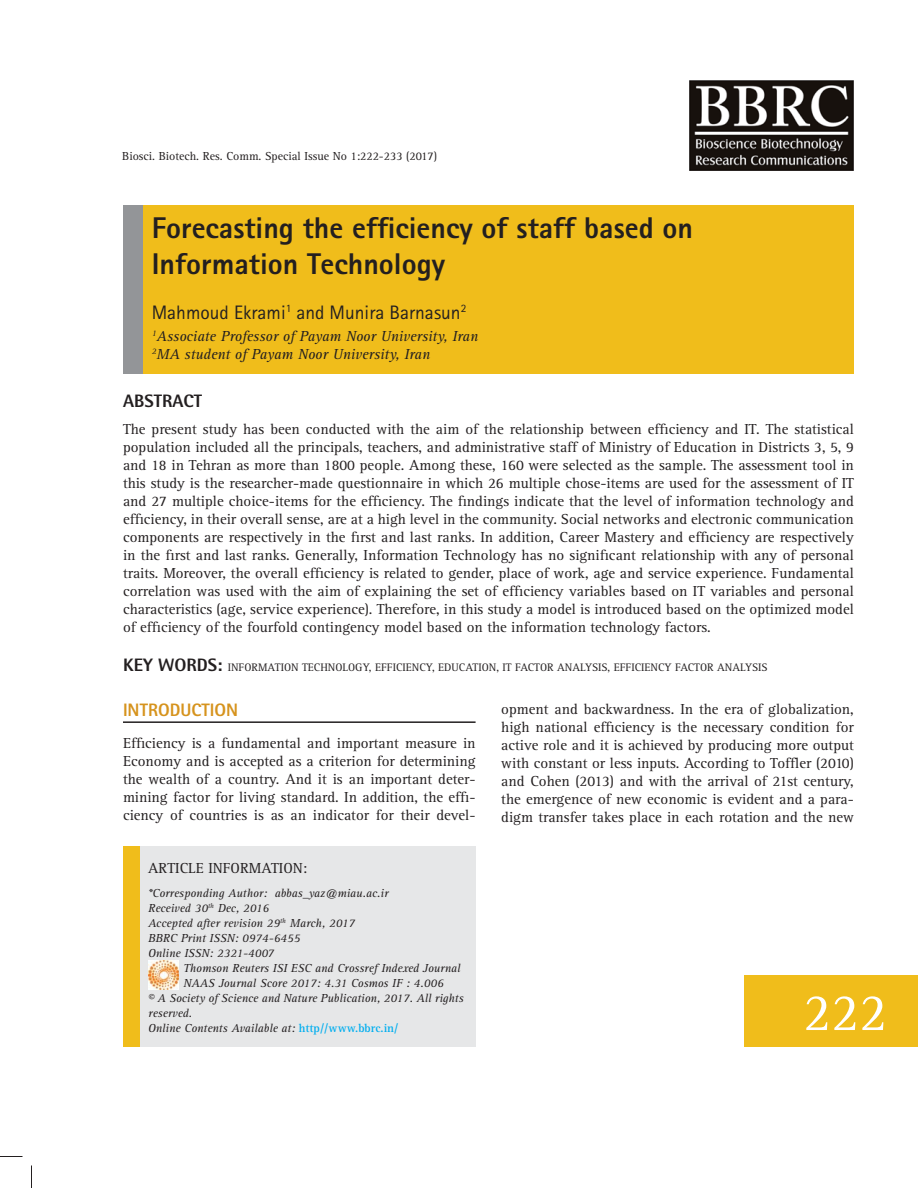
<style>
.page{position:relative;width:918px;height:1188px;background:#fff}
.page>*{position:absolute;margin:0;border:0;box-sizing:border-box;transform-origin:0 0}
.t1{font:54px "Rotis Serif Std";color:#fff}
.t2{font:800 30px/36px "Rotis Sans Serif Std";color:#231f20}
.t3{font:19.5px "Rotis Sans Serif Std";color:#231f20}
.t4{font:800 18px "Rotis Sans Serif Std";color:#d6931d}
.t5{font:800 18px "Rotis Semi Sans Std";color:#231f20}
.t6{font:15px/18px "Rotis Serif Std";color:#231f20;text-align:justify}
.t7{font:italic 15px/18px "Rotis Serif Std";color:#231f20}
.t8{font:italic 12px/15px "Rotis Serif Std";color:#231f20}
.t9{font:12px "Rotis Serif Std";color:#231f20}
.t10{font:11.25px "Rotis Serif Std";color:#231f20}
.s1{font-family:"Rotis Semi Sans Std";font-weight:800;font-size:18px}
.s2{font-weight:700;font-style:normal;color:#00aeef}
</style>
<div class="page">
<div style="left:134px;top:205px;width:720px;height:169px;background:#f0bd1b"></div>
<div style="left:123px;top:205px;width:19px;height:169px;background:#939598"></div>
<div style="left:744px;top:975px;width:174px;height:72px;background:#f0bd1b"></div>
<img style="left:689px;top:81px;width:165px;height:90px">
<div style="left:139px;top:846px;width:337px;height:201px;background:#e6e7e8"></div>
<div style="left:123px;top:846px;width:16px;height:201px;background:#f0bd1b"></div>
<img style="left:148px;top:961px;width:31px;height:29px">
<hr style="left:123px;top:721px;width:353px;height:2px;background:#231f20">
<svg style="left:0;top:1156px;width:22px;height:1px"></svg>
<svg style="left:31px;top:1166px;width:1px;height:22px"></svg>
<p class="t9" style="left:122px;top:151px;width:316px">Biosci. Biotech. Res. Comm. Special Issue No 1:222-233 (2017)</p>
<h2 class="t2" style="left:152px;top:213px;width:543px">Forecasting the efficiency of staff based on<br>Information Technology</h2>
<h3 class="t3" style="left:152px;top:305px;width:316px">Mahmoud Ekrami<sup>1</sup> and Munira Barnasun<sup>2</sup></h3>
<p class="t7" style="left:152px;top:329px;width:328px"><sup>1</sup>Associate Professor of Payam Noor University, Iran<br><sup>2</sup>MA student of Payam Noor University, Iran</p>
<p class="t5" style="left:123px;top:394px;width:81px">ABSTRACT</p>
<p class="t6" style="left:123px;top:421px;width:732px">The present study has been conducted with the aim of the relationship between efficiency and IT. The statistical population included all the principals, teachers, and administrative staff of Ministry of Education in Districts 3, 5, 9 and 18 in Tehran as more than 1800 people. Among these, 160 were selected as the sample. The assessment tool in this study is the researcher-made questionnaire in which 26 multiple chose-items are used for the assessment of IT and 27 multiple choice-items for the efficiency. The findings indicate that the level of information technology and efficiency, in their overall sense, are at a high level in the community. Social networks and electronic communication components are respectively in the first and last ranks. In addition, Career Mastery and efficiency are respectively in the first and last ranks. Generally, Information Technology has no significant relationship with any of personal traits. Moreover, the overall efficiency is related to gender, place of work, age and service experience. Fundamental correlation was used with the aim of explaining the set of efficiency variables based on IT variables and personal characteristics (age, service experience). Therefore, in this study a model is introduced based on the optimized model of efficiency of the fourfold contingency model based on the information technology factors.</p>
<p class="t10" style="left:123px;top:663px;width:646px"><span class="s1">KEY WORDS:</span> INFORMATION TECHNOLOGY, EFFICIENCY, EDUCATION, IT FACTOR ANALYSIS, EFFICIENCY FACTOR ANALYSIS</p>
<p class="t4" style="left:123px;top:703px;width:117px">INTRODUCTION</p>
<p class="t6" style="left:123px;top:735px;width:354px">Efficiency is a fundamental and important measure in Economy and is accepted as a criterion for determining the wealth of a country. And it is an important deter&shy;mining factor for living standard. In addition, the effi&shy;ciency of countries is as an indicator for their devel-</p>
<p class="t6" style="left:148px;top:860px;width:161px">ARTICLE INFORMATION:</p>
<p class="t8" style="left:148px;top:887px;width:242px">*Corresponding Author: abbas_yaz@miau.ac.ir<br>Received 30<sup>th</sup> Dec, 2016<br>Accepted after revision 29<sup>th</sup> March, 2017<br>BBRC Print ISSN: 0974-6455<br>Online ISSN: 2321-4007</p>
<p class="t8" style="left:183px;top:962px;width:279px">Thomson Reuters ISI ESC and Crossref Indexed Journal</p>
<p class="t8" style="left:183px;top:977px;width:262px">NAAS Journal Score 2017: 4.31 Cosmos IF : 4.006</p>
<p class="t8" style="left:148px;top:992px;width:317px">© A Society of Science and Nature Publication, 2017. All rights</p>
<p class="t8" style="left:148px;top:1007px;width:45px">reserved.</p>
<p class="t8" style="left:148px;top:1022px;width:252px">Online Contents Available at: <span class="s2">http//www.bbrc.in/</span></p>
<p class="t6" style="left:501px;top:701px;width:354px">opment and backwardness. In the era of globalization, high national efficiency is the necessary condition for active role and it is achieved by producing more output with constant or less inputs. According to Toffler (2010) and Cohen (2013) and with the arrival of 21st century, the emergence of new economic is evident and a para&shy;digm transfer takes place in each rotation and the new</p>
<h1 class="t1" style="left:803px;top:989px;width:86px">222</h1>
</div>
